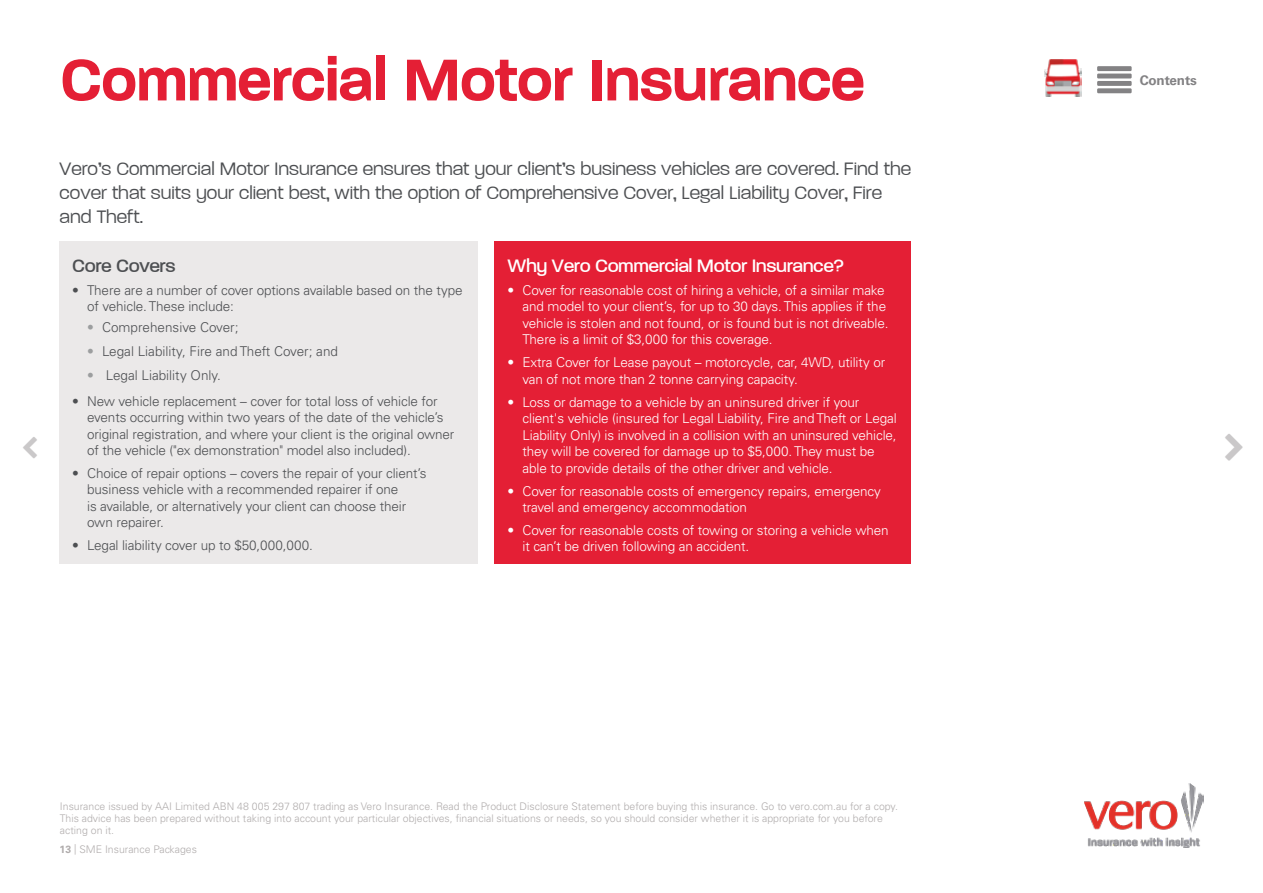
<style>
.page{position:relative;width:1263px;height:893px;background:#fff}
.page>*{position:absolute;margin:0;border:0;box-sizing:border-box;transform-origin:0 0}
.t1{font:600 69px "V Paralucent";letter-spacing:-.02em;color:#e41f35}
.t2{font:300 21px/24px "V Paralucent";color:#4d4f52}
.t3{font:500 21px "V Paralucent";letter-spacing:-.02em;color:#fff}
.t4{font:500 21px "V Paralucent";letter-spacing:-.02em;color:#4d4f52}
.t5{font:300 13.5px/16.5px "Univers LT Std";letter-spacing:-.01em;color:#fff}
.t6{font:300 13.5px/16.5px "Univers LT Std";letter-spacing:-.01em;color:#4d4f52}
.t7{font:700 13.5px "Univers LT Std";letter-spacing:-.01em;color:#838284}
.t8{font:300 10.5px/12px "Univers LT Std";color:#b1adad}
.s1{color:#9c9e9f}
.s2{font-weight:700}
</style>
<div class="page">
<img style="left:1085px;top:783px;width:118px;height:65px">
<div style="left:60px;top:242px;width:418px;height:322px;background:#ebe9e9"></div>
<div style="left:495px;top:242px;width:416px;height:322px;background:#e41f35"></div>
<img style="left:1044px;top:60px;width:38px;height:37px">
<svg style="left:1097px;top:66px;width:35px;height:27px"></svg>
<h1 class="t1" style="left:60px;top:42px;width:807px">Commercial Motor Insurance</h1>
<h2 class="t2" style="left:60px;top:157px;width:853px">Vero’s Commercial Motor Insurance ensures that your client’s business vehicles are covered. Find the cover that suits your client best, with the option of Comprehensive Cover, Legal Liability Cover, Fire and Theft.</h2>
<h2 class="t4" style="left:72px;top:254px;width:105px">Core Covers</h2>
<p class="t6" style="left:87px;top:282px;width:377px;text-indent:-15px">• There are a number of cover options available based on the type of vehicle. These include:</p>
<p class="t6" style="left:87px;top:319px;width:153px"><span class="s1">•</span> Comprehensive Cover;</p>
<p class="t6" style="left:87px;top:343px;width:252px"><span class="s1">•</span> Legal Liability, Fire and Theft Cover; and</p>
<p class="t6" style="left:87px;top:367px;width:135px"><span class="s1">•</span> Legal Liability Only.</p>
<p class="t6" style="left:87px;top:392px;width:369px;text-indent:-15px">• New vehicle replacement – cover for total loss of vehicle for events occurring within two years of the date of the vehicle’s original registration, and where your client is the original owner of the vehicle ("ex demonstration" model also included).</p>
<p class="t6" style="left:87px;top:465px;width:341px;text-indent:-15px">• Choice of repair options – covers the repair of your client’s business vehicle with a recommended repairer if one<br>is available, or alternatively your client can choose their own repairer.</p>
<p class="t6" style="left:72px;top:537px;width:242px">• Legal liability cover up to $50,000,000.</p>
<h2 class="t3" style="left:508px;top:254px;width:331px">Why Vero Commercial Motor Insurance?</h2>
<p class="t5" style="left:522px;top:282px;width:368px;text-indent:-15px">• Cover for reasonable cost of hiring a vehicle, of a similar make and model to your client’s, for up to 30 days. This applies if the vehicle is stolen and not found, or is found but is not driveable.<br>There is a limit of $3,000 for this coverage.</p>
<p class="t5" style="left:522px;top:354px;width:364px;text-indent:-15px">• Extra Cover for Lease payout – motorcycle, car, 4WD, utility or van of not more than 2 tonne carrying capacity.</p>
<p class="t5" style="left:522px;top:394px;width:376px;text-indent:-15px">• Loss or damage to a vehicle by an uninsured driver if your client's vehicle (insured for Legal Liability, Fire and Theft or Legal Liability Only) is involved in a collision with an uninsured vehicle, they will be covered for damage up to $5,000. They must be able to provide details of the other driver and vehicle.</p>
<p class="t5" style="left:522px;top:483px;width:360px;text-indent:-15px">• Cover for reasonable costs of emergency repairs, emergency travel and emergency accommodation</p>
<p class="t5" style="left:522px;top:522px;width:368px;text-indent:-15px">• Cover for reasonable costs of towing or storing a vehicle when it can’t be driven following an accident.</p>
<p class="t8" style="left:60px;top:800px;width:839px">Insurance issued by AAI Limited ABN 48 005 297 807 trading as Vero Insurance. Read the Product Disclosure Statement before buying this insurance. Go to vero.com.au for a copy.<br>This advice has been prepared without taking into account your particular objectives, financial situations or needs, so you should consider whether it is appropriate for you before acting on it.</p>
<p class="t8" style="left:60px;top:843px;width:139px"><span class="s2">13</span> | SME Insurance Packages</p>
<p class="t7" style="left:1140px;top:72px;width:59px">Contents</p>
</div>
